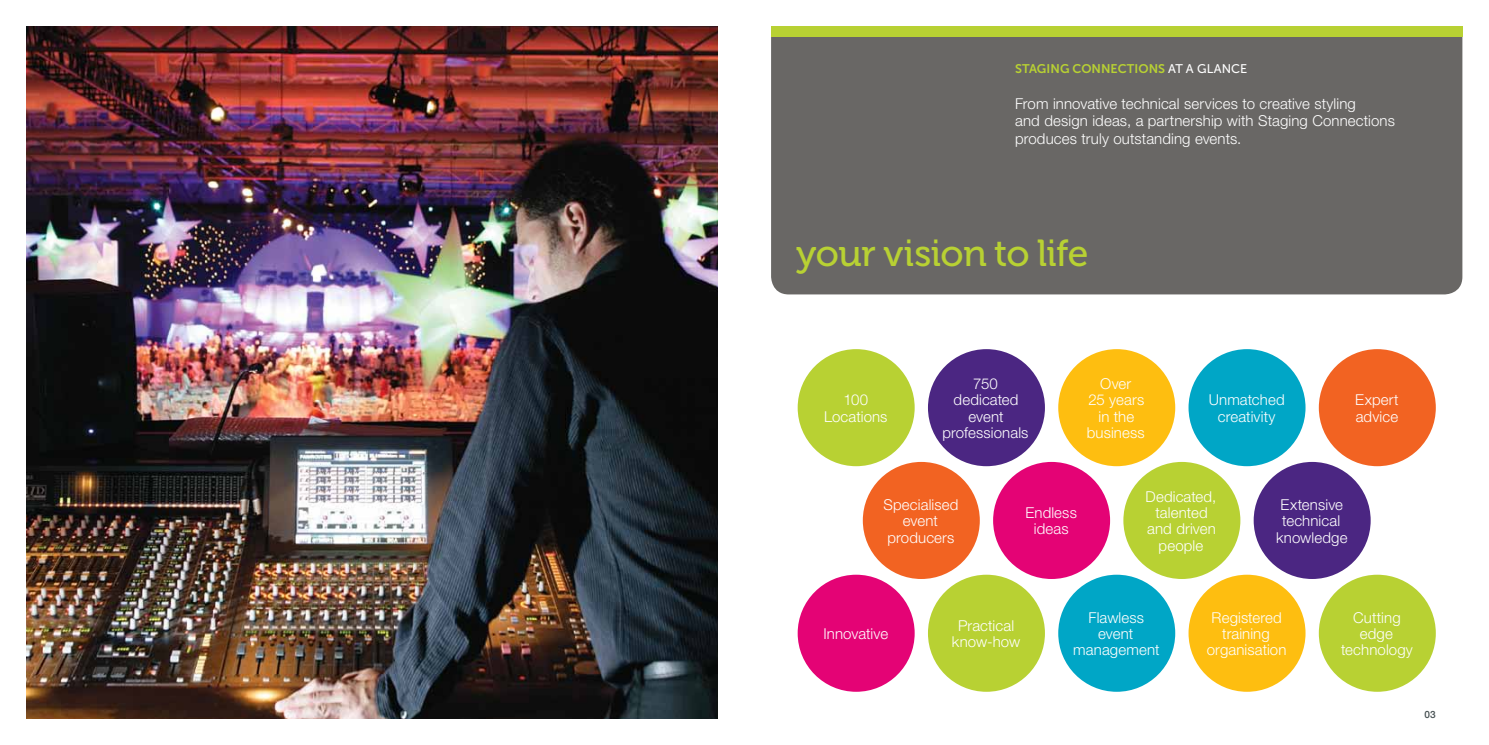
<style>
.page{position:relative;width:1489px;height:745px;background:#fff}
.page>*{position:absolute;margin:0;border:0;box-sizing:border-box;transform-origin:0 0}
.t1{font:37.5px "Museo 500";letter-spacing:-.015em;color:#b8d133}
.t2{font:300 15px/16.2px "Helvetica Neue";letter-spacing:.01em;color:#fff;text-align:center}
.t3{font:12.5px "Museo Sans 700";letter-spacing:.005em;color:#b8d133}
.t4{font:500 10px "Helvetica Neue";color:#434d4f}
.s1{font-family:"Museo Sans 500";color:#fff}
</style>
<div class="page">
<div style="left:771px;top:37px;width:691px;height:257px;background:#696765"></div>
<img style="left:27px;top:27px;width:691px;height:691px">
<div style="left:1058px;top:574px;width:117px;height:117px;background:#00a6c6;border-radius:50%"></div>
<div style="left:927px;top:574px;width:117px;height:117px;background:#b8d133;border-radius:50%"></div>
<div style="left:797px;top:574px;width:117px;height:117px;background:#e40375;border-radius:50%"></div>
<div style="left:1318px;top:574px;width:117px;height:117px;background:#b8d133;border-radius:50%"></div>
<div style="left:1188px;top:574px;width:117px;height:117px;background:#febe10;border-radius:50%"></div>
<div style="left:862px;top:461px;width:117px;height:117px;background:#f26322;border-radius:50%"></div>
<div style="left:1253px;top:461px;width:117px;height:117px;background:#4b2682;border-radius:50%"></div>
<div style="left:993px;top:461px;width:116px;height:117px;background:#e40375;border-radius:50%"></div>
<div style="left:1123px;top:461px;width:117px;height:117px;background:#b8d133;border-radius:50%"></div>
<div style="left:1188px;top:349px;width:117px;height:117px;background:#00a6c6;border-radius:50%"></div>
<div style="left:797px;top:349px;width:117px;height:117px;background:#b8d133;border-radius:50%"></div>
<div style="left:927px;top:349px;width:117px;height:117px;background:#4b2682;border-radius:50%"></div>
<div style="left:1058px;top:349px;width:117px;height:117px;background:#febe10;border-radius:50%"></div>
<div style="left:1318px;top:349px;width:117px;height:117px;background:#f26322;border-radius:50%"></div>
<div style="left:771px;top:27px;width:691px;height:10px;background:#b8d133"></div>
<p class="t3" style="left:1015px;top:62px;width:234px">STAGING CONNECTIONS <span class="s1">AT A GLANCE</span></p>
<p class="t2" style="left:1015px;top:94px;width:381px;line-height:17.5px;text-align:left">From innovative technical services to creative styling<br>and design ideas, a partnership with Staging Connections produces truly outstanding events.</p>
<h1 class="t1" style="left:796px;top:232px;width:294px">your vision to life</h1>
<p class="t2" style="left:824px;top:391px;width:65px">100<br>Locations</p>
<p class="t2" style="left:942px;top:375px;width:87px">750 dedicated event professionals</p>
<p class="t2" style="left:1086px;top:375px;width:59px">Over<br>25 years in the business</p>
<p class="t2" style="left:1208px;top:391px;width:77px">Unmatched creativity</p>
<p class="t2" style="left:1355px;top:391px;width:45px;text-align:left">Expert advice</p>
<p class="t2" style="left:1145px;top:488px;width:72px">Dedicated, talented and driven people</p>
<p class="t2" style="left:883px;top:496px;width:76px">Specialised event producers</p>
<p class="t2" style="left:1275px;top:496px;width:73px">Extensive technical knowledge</p>
<p class="t2" style="left:1025px;top:504px;width:53px">Endless ideas</p>
<p class="t2" style="left:823px;top:625px;width:66px">Innovative</p>
<p class="t2" style="left:951px;top:616px;width:70px">Practical know-how</p>
<p class="t2" style="left:1073px;top:608px;width:88px">Flawless event management</p>
<p class="t2" style="left:1206px;top:608px;width:81px">Registered training organisation</p>
<p class="t2" style="left:1340px;top:608px;width:73px">Cutting edge technology</p>
<p class="t4" style="left:1424px;top:708px;width:13px">03</p>
</div>
